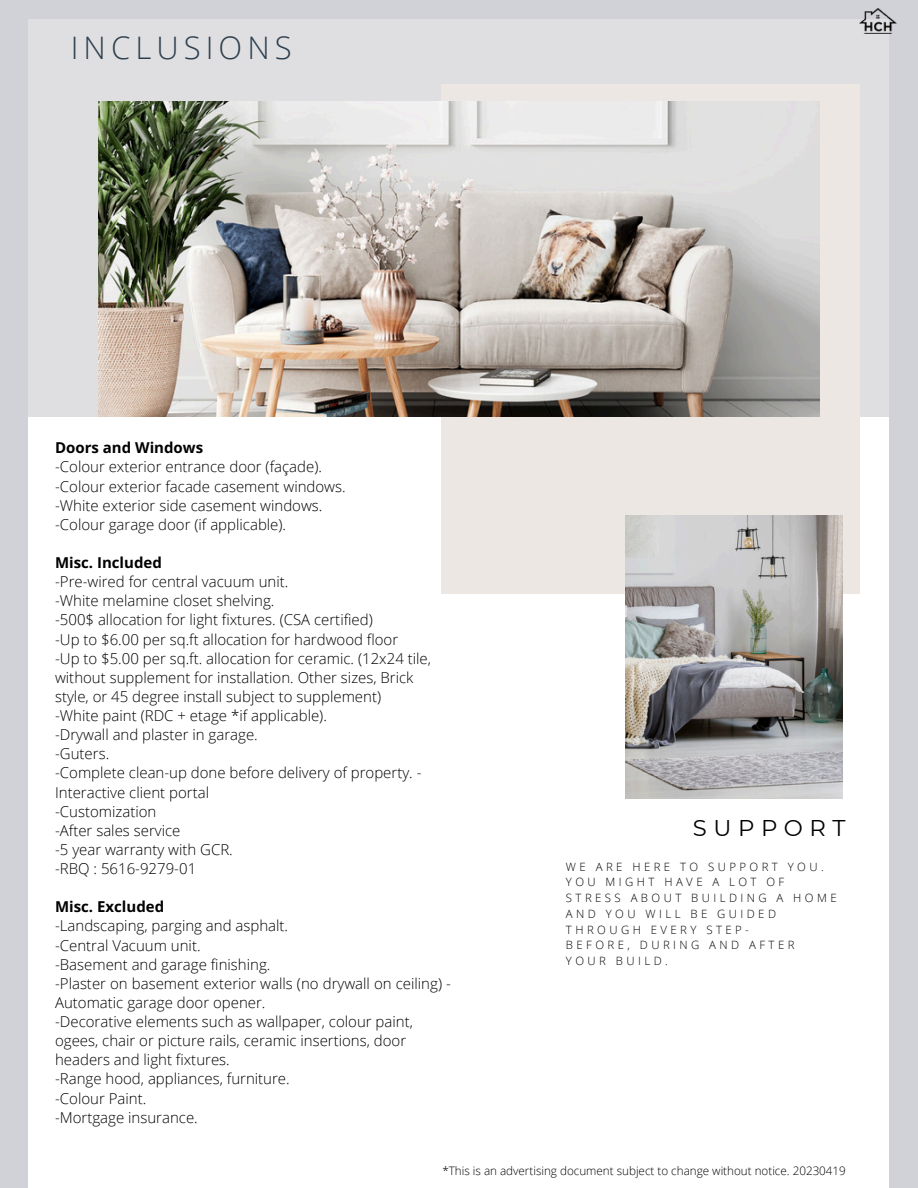
<style>
.page{position:relative;width:918px;height:1188px;background:#d0d2d7}
.page>*{position:absolute;margin:0;border:0;box-sizing:border-box;transform-origin:0 0}
.t1{font:300 31.05px "Open Sans";letter-spacing:.165em;color:#2d3f4e}
.t2{font:22.8px "Montserrat";letter-spacing:.29em;color:#000}
.t3{font:300 15px/19.2px "Open Sans";color:#000}
.t4{font:300 11.7px "Open Sans";color:#000}
.t5{font:300 11.4px/15.8px "Open Sans";letter-spacing:.3em;color:#000}
.s1{font-weight:700}
</style>
<div class="page">
<div style="left:29px;top:19px;width:860px;height:435px;background:#dfdfe2"></div>
<div style="left:29px;top:417px;width:860px;height:771px;background:#fff"></div>
<div style="left:441px;top:84px;width:418px;height:510px;background:#ede7e3"></div>
<img style="left:625px;top:515px;width:217px;height:283px">
<img style="left:98px;top:101px;width:722px;height:315px">
<img style="left:860px;top:8px;width:37px;height:26px">
<p class="t1" style="left:71px;top:25px;width:222px">INCLUSIONS</p>
<p class="t3" style="left:55px;top:438px;width:292px"><span class="s1">Doors and Windows<br></span>-Colour exterior entrance door (façade). -Colour exterior facade casement windows. -White exterior side casement windows. -Colour garage door (if applicable).</p>
<h3 class="t3" style="left:55px;top:553px;width:377px"><span class="s1">Misc. Included<br></span>-Pre-wired for central vacuum unit.<br>-White melamine closet shelving.<br>-500$ allocation for light fixtures. (CSA certified)<br>-Up to $6.00 per sq.ft allocation for hardwood floor<br>-Up to $5.00 per sq.ft. allocation for ceramic. (12x24 tile, without supplement for installation. Other sizes, Brick style, or 45 degree install subject to supplement)<br>-White paint (RDC + etage *if applicable).<br>-Drywall and plaster in garage.<br>-Guters.<br>-Complete clean-up done before delivery of property. - Interactive client portal<br>-Customization<br>-After sales service<br>-5 year warranty with GCR.<br>-RBQ : 5616-9279-01</h3>
<h3 class="t3" style="left:55px;top:897px;width:397px"><span class="s1">Misc. Excluded<br></span>-Landscaping, parging and asphalt.<br>-Central Vacuum unit.<br>-Basement and garage finishing.<br>-Plaster on basement exterior walls (no drywall on ceiling) - Automatic garage door opener.<br>-Decorative elements such as wallpaper, colour paint, ogees, chair or picture rails, ceramic insertions, door headers and light fixtures.<br>-Range hood, appliances, furniture.<br>-Colour Paint.<br>-Mortgage insurance.</h3>
<h4 class="t2" style="left:693px;top:813px;width:154px">SUPPORT</h4>
<h3 class="t5" style="left:566px;top:858px;width:272px">WE ARE HERE TO SUPPORT YOU.<br>YOU MIGHT HAVE A LOT OF<br>STRESS ABOUT BUILDING A HOME<br>AND YOU WILL BE GUIDED<br>THROUGH EVERY STEP-<br>BEFORE, DURING AND AFTER<br>YOUR BUILD.</h3>
<h2 class="t4" style="left:442px;top:1163px;width:405px">*This is an advertising document subject to change without notice. 20230419</h2>
</div>
